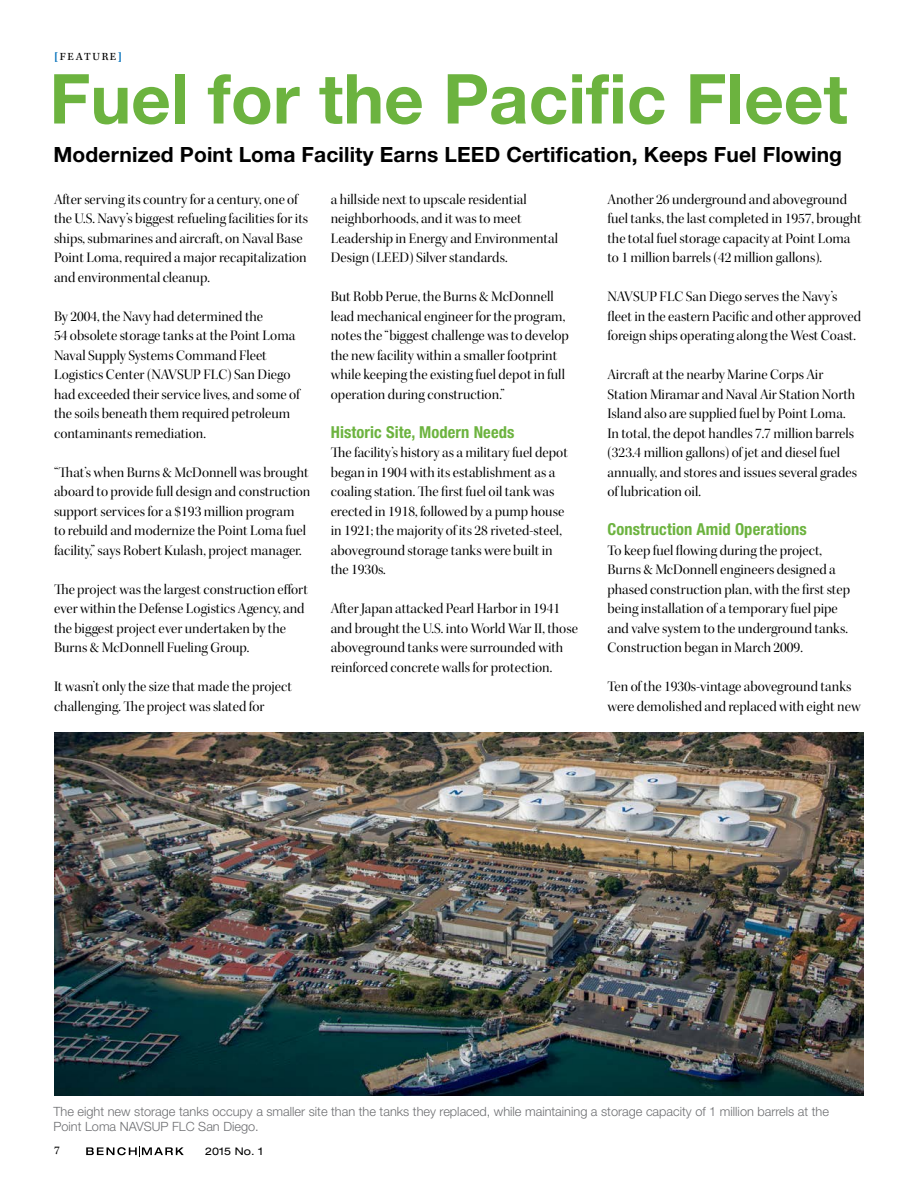
<style>
.page{position:relative;width:918px;height:1188px;background:#fff}
.page>*{position:absolute;margin:0;border:0;box-sizing:border-box;transform-origin:0 0}
.t1{font:700 69px "Helvetica Neue LT Std";color:#6cb33f}
.t2{font:700 21px "Helvetica Neue LT Std";letter-spacing:.005em;color:#000}
.t3{font:700 condensed 16.5px "Helvetica Neue LT Std";letter-spacing:.005em;color:#6cb33f}
.t4{font:14.85px/19.5px "Kepler Std Disp";color:#000}
.t5{font:300 12.75px/15px "Helvetica Neue LT Std";color:#6d6e71}
.t6{font:12px "Kepler Std Capt";color:#000}
.t7{font:11.25px "Kepler Std Capt";letter-spacing:.14em;color:#000}
.t8{font:expanded 10.5px "Helvetica Neue LT Std";letter-spacing:.01em;color:#000}
.s1{font-family:"Kepler Std";font-weight:900;color:#006fba}
</style>
<div class="page">
<svg style="left:86px;top:1146px;width:98px;height:11px"></svg>
<img style="left:54px;top:732px;width:810px;height:364px">
<p class="t7" style="left:54px;top:50px;width:70px"><span class="s1">[</span>FEATURE<span class="s1">]</span></p>
<h1 class="t1" style="left:49px;top:56px;width:800px">Fuel for the Pacific Fleet</h1>
<h2 class="t2" style="left:53px;top:141px;width:790px">Modernized Point Loma Facility Earns LEED Certification, Keeps Fuel Flowing</h2>
<p class="t4" style="left:54px;top:189px;width:256px">After serving its country for a century, one of the U.S. Navy’s biggest refueling facilities for its ships, submarines and aircraft, on Naval Base Point Loma, required a major recapitalization and environmental cleanup.</p>
<p class="t4" style="left:54px;top:306px;width:247px">By 2004, the Navy had determined the<br>54 obsolete storage tanks at the Point Loma Naval Supply Systems Command Fleet Logistics Center (NAVSUP FLC) San Diego had exceeded their service lives, and some of the soils beneath them required petroleum contaminants remediation.</p>
<p class="t4" style="left:54px;top:463px;width:258px">“That’s when Burns &amp; McDonnell was brought aboard to provide full design and construction support services for a $193 million program<br>to rebuild and modernize the Point Loma fuel facility,” says Robert Kulash, project manager.</p>
<p class="t4" style="left:54px;top:580px;width:256px">The project was the largest construction effort ever within the Defense Logistics Agency, and the biggest project ever undertaken by the Burns &amp; McDonnell Fueling Group.</p>
<p class="t4" style="left:54px;top:677px;width:239px">It wasn’t only the size that made the project challenging. The project was slated for</p>
<p class="t4" style="left:331px;top:189px;width:229px">a hillside next to upscale residential neighborhoods, and it was to meet Leadership in Energy and Environmental Design (LEED) Silver standards.</p>
<p class="t4" style="left:331px;top:287px;width:240px">But Robb Perue, the Burns &amp; McDonnell lead mechanical engineer for the program, notes the “biggest challenge was to develop the new facility within a smaller footprint while keeping the existing fuel depot in full operation during construction.”</p>
<p class="t3" style="left:331px;top:422px;width:185px">Historic Site, Modern Needs</p>
<p class="t4" style="left:331px;top:443px;width:239px">The facility’s history as a military fuel depot began in 1904 with its establishment as a coaling station. The first fuel oil tank was erected in 1918, followed by a pump house in 1921; the majority of its 28 riveted-steel, aboveground storage tanks were built in the 1930s.</p>
<p class="t4" style="left:331px;top:599px;width:249px">After Japan attacked Pearl Harbor in 1941 and brought the U.S. into World War II, those aboveground tanks were surrounded with reinforced concrete walls for protection.</p>
<p class="t4" style="left:608px;top:189px;width:256px">Another 26 underground and aboveground fuel tanks, the last completed in 1957, brought the total fuel storage capacity at Point Loma to 1 million barrels (42 million gallons).</p>
<p class="t4" style="left:608px;top:287px;width:255px">NAVSUP FLC San Diego serves the Navy’s fleet in the eastern Pacific and other approved foreign ships operating along the West Coast.</p>
<p class="t4" style="left:608px;top:365px;width:251px">Aircraft at the nearby Marine Corps Air Station Miramar and Naval Air Station North Island also are supplied fuel by Point Loma.<br>In total, the depot handles 7.7 million barrels (323.4 million gallons) of jet and diesel fuel annually, and stores and issues several grades of lubrication oil.</p>
<p class="t3" style="left:608px;top:519px;width:201px">Construction Amid Operations</p>
<p class="t4" style="left:608px;top:540px;width:244px">To keep fuel flowing during the project, Burns &amp; McDonnell engineers designed a phased construction plan, with the first step being installation of a temporary fuel pipe and valve system to the underground tanks.<br>Construction began in March 2009.</p>
<p class="t4" style="left:608px;top:677px;width:255px">Ten of the 1930s-vintage aboveground tanks were demolished and replaced with eight new</p>
<p class="t5" style="left:53px;top:1104px;width:777px">The eight new storage tanks occupy a smaller site than the tanks they replaced, while maintaining a storage capacity of 1 million barrels at the<br>Point Loma NAVSUP FLC San Diego.</p>
<p class="t6" style="left:54px;top:1144px;width:7px">7</p>
<p class="t8" style="left:205px;top:1144px;width:59px">2015 No. 1</p>
</div>
